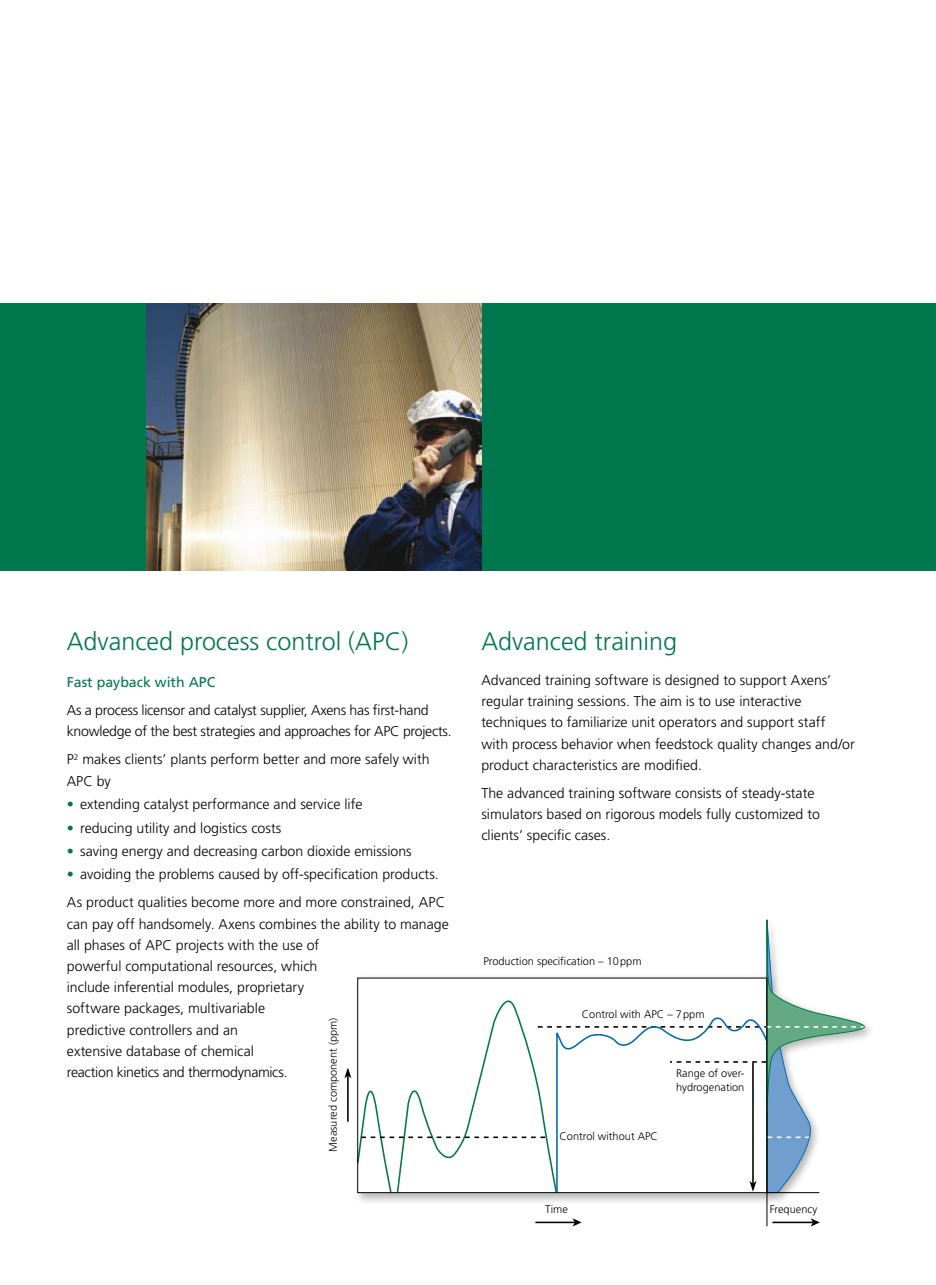
<style>
.page{position:relative;width:936px;height:1285px;background:#fff}
.page>*{position:absolute;margin:0;border:0;box-sizing:border-box;transform-origin:0 0}
.t1{font:300 25.2px "Frutiger LT Std";color:#00774c}
.t2{font:300 14.1px/21.1px "Frutiger LT Std";color:#000}
.t3{font:300 14.1px/21.1px "Frutiger LT Std";letter-spacing:-.02em;color:#000}
.t4{font:14.1px "Frutiger LT Std";color:#00774c}
.t5{font:300 10.95px/13.2px "Frutiger LT Std";color:#000}
.s1{color:#00774c}
</style>
<div class="page">
<img style="left:357px;top:1194px;width:425px;height:15px">
<hr style="left:535px;top:1221px;width:42px;height:1px;background:#000">
<svg style="left:572px;top:1218px;width:9px;height:8px"></svg>
<hr style="left:772px;top:1221px;width:42px;height:1px;background:#000">
<svg style="left:810px;top:1218px;width:9px;height:8px"></svg>
<svg style="left:344px;top:919px;width:521px;height:275px"></svg>
<hr style="left:766px;top:977px;width:1px;height:248px;background:#000">
<div style="left:0;top:303px;width:935px;height:267px;background:#00774c"></div>
<img style="left:146px;top:303px;width:335px;height:267px">
<h1 class="t1" style="left:67px;top:627px;width:343px">Advanced process control (APC)</h1>
<p class="t4" style="left:67px;top:674px;width:150px">Fast payback with APC</p>
<p class="t3" style="left:67px;top:699px;width:386px">As a process licensor and catalyst supplier, Axens has first-hand knowledge of the best strategies and approaches for APC projects.</p>
<p class="t2" style="left:67px;top:749px;width:364px">P<sup>2</sup> makes clients’ plants perform better and more safely with<br>APC by</p>
<p class="t2" style="left:67px;top:793px;width:297px"><span class="s1">•</span> extending catalyst performance and service life</p>
<p class="t2" style="left:67px;top:817px;width:216px"><span class="s1">•</span> reducing utility and logistics costs</p>
<p class="t2" style="left:67px;top:840px;width:346px"><span class="s1">•</span> saving energy and decreasing carbon dioxide emissions</p>
<p class="t2" style="left:67px;top:860px;width:380px;line-height:27.9px"><span class="s1">•</span> avoiding the problems caused by off-specification products.<br>As product qualities become more and more constrained, APC</p>
<p class="t2" style="left:67px;top:913px;width:383px">can pay off handsomely. Axens combines the ability to manage all phases of APC projects with the use of<br>powerful computational resources, which<br>include inferential modules, proprietary<br>software packages, multivariable<br>predictive controllers and an<br>extensive database of chemical<br>reaction kinetics and thermodynamics.</p>
<p class="t5" style="left:327px;top:1151px;width:135px;rotate:-90deg">Measured component (ppm)</p>
<h1 class="t1" style="left:481px;top:627px;width:197px">Advanced training</h1>
<p class="t2" style="left:481px;top:669px;width:375px">Advanced training software is designed to support Axens’ regular training sessions. The aim is to use interactive techniques to familiarize unit operators and support staff with process behavior when feedstock quality changes and/or product characteristics are modified.</p>
<p class="t2" style="left:481px;top:782px;width:340px">The advanced training software consists of steady-state simulators based on rigorous models fully customized to clients’ specific cases.</p>
<p class="t5" style="left:483px;top:954px;width:159px">Production specification – 10ppm</p>
<p class="t5" style="left:582px;top:1007px;width:124px">Control with APC – 7ppm</p>
<p class="t5" style="left:559px;top:1129px;width:100px">Control without APC</p>
<p class="t5" style="left:676px;top:1066px;width:70px">Range of over&shy;hydrogenation</p>
<p class="t5" style="left:545px;top:1202px;width:24px">Time</p>
<p class="t5" style="left:769px;top:1202px;width:49px">Frequency</p>
</div>
